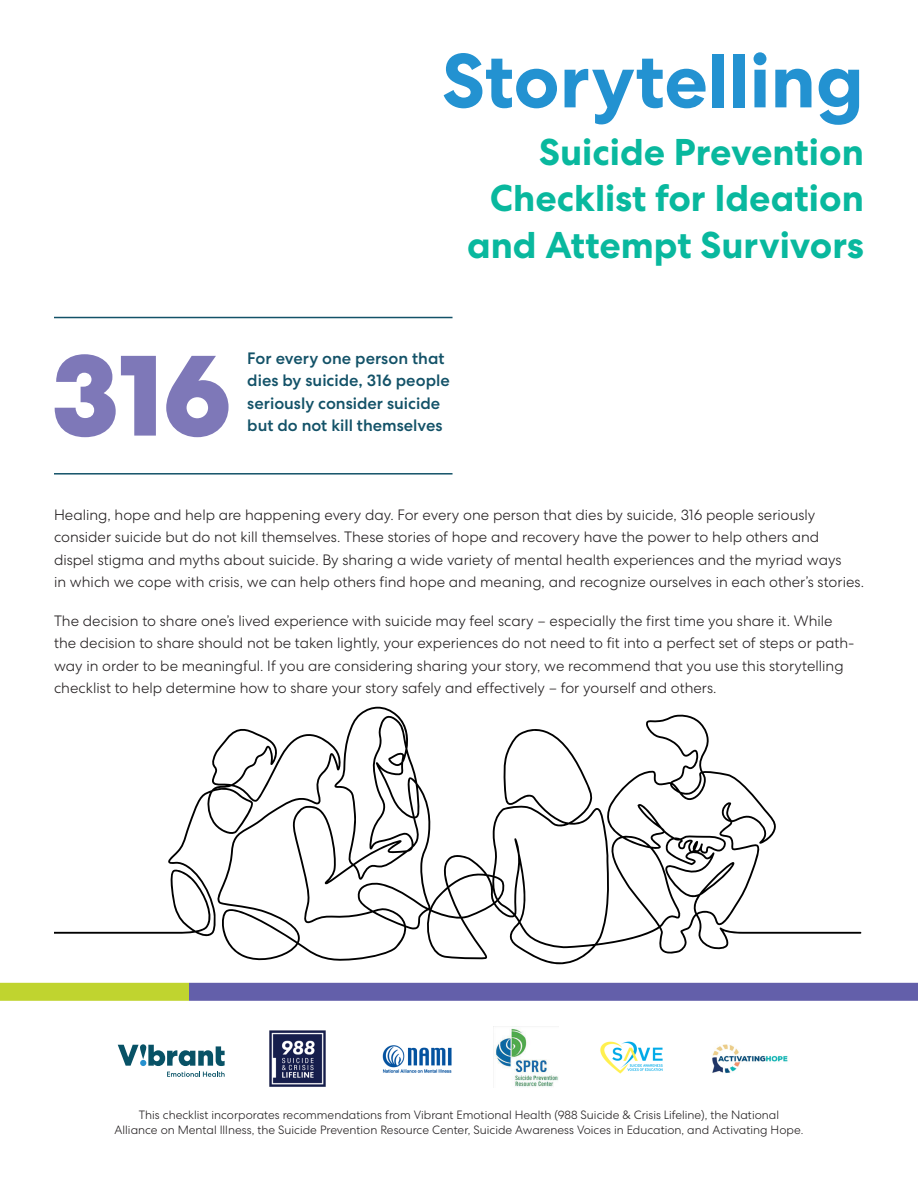
<style>
.page{position:relative;width:918px;height:1188px;background:#fff}
.page>*{position:absolute;margin:0;border:0;box-sizing:border-box;transform-origin:0 0}
.t1{font:800 116.25px "Centra No 2";color:#7e78b8}
.t2{font:700 76.2px "Centra No 2";color:#2392d1}
.t3{font:700 37.2px/46.5px "Centra No 2";color:#09b89e;text-align:right}
.t4{font:500 16.5px/22.5px "Centra No 2";color:#135268}
.t5{font:300 15px/22.5px "Centra No 2";color:#231f20}
.t6{font:300 12px/15px "Centra No 2";color:#231f20;text-align:center}
</style>
<div class="page">
<svg style="left:54px;top:707px;width:807px;height:258px"></svg>
<div style="left:189px;top:983px;width:729px;height:18px;background:#635faa"></div>
<svg style="left:118px;top:1045px;width:107px;height:21px"></svg>
<svg style="left:167px;top:1072px;width:58px;height:5px"></svg>
<img style="left:382px;top:1046px;width:70px;height:26px">
<img style="left:493px;top:1028px;width:65px;height:59px">
<img style="left:600px;top:1041px;width:63px;height:33px">
<img style="left:712px;top:1044px;width:76px;height:29px">
<img style="left:269px;top:1030px;width:57px;height:57px">
<div style="left:0;top:983px;width:189px;height:18px;background:#c0d42f"></div>
<hr style="left:54px;top:317px;width:399px;height:1px;background:#135268">
<hr style="left:54px;top:473px;width:399px;height:2px;background:#135268">
<p class="t2" style="left:441px;top:36px;width:424px">Storytelling</p>
<p class="t3" style="left:467px;top:129px;width:398px">Suicide Prevention<br>Checklist for Ideation and Attempt Survivors</p>
<p class="t1" style="left:50px;top:325px;width:183px">316</p>
<p class="t4" style="left:247px;top:347px;width:204px">For every one person that dies by suicide, 316 people seriously consider suicide but do not kill themselves</p>
<p class="t5" style="left:54px;top:503px;width:812px">Healing, hope and help are happening every day. For every one person that dies by suicide, 316 people seriously consider suicide but do not kill themselves. These stories of hope and recovery have the power to help others and<br>dispel stigma and myths about suicide. By sharing a wide variety of mental health experiences and the myriad ways<br>in which we cope with crisis, we can help others find hope and meaning, and recognize ourselves in each other’s stories.</p>
<p class="t5" style="left:54px;top:610px;width:802px">The decision to share one’s lived experience with suicide may feel scary – especially the first time you share it. While the decision to share should not be taken lightly, your experiences do not need to fit into a perfect set of steps or path&shy;way in order to be meaningful. If you are considering sharing your story, we recommend that you use this storytelling checklist to help determine how to share your story safely and effectively – for yourself and others.</p>
<p class="t6" style="left:115px;top:1107px;width:690px">This checklist incorporates recommendations from Vibrant Emotional Health (988 Suicide &amp; Crisis Lifeline), the National<br>Alliance on Mental Illness, the Suicide Prevention Resource Center, Suicide Awareness Voices in Education, and Activating Hope.</p>
</div>
